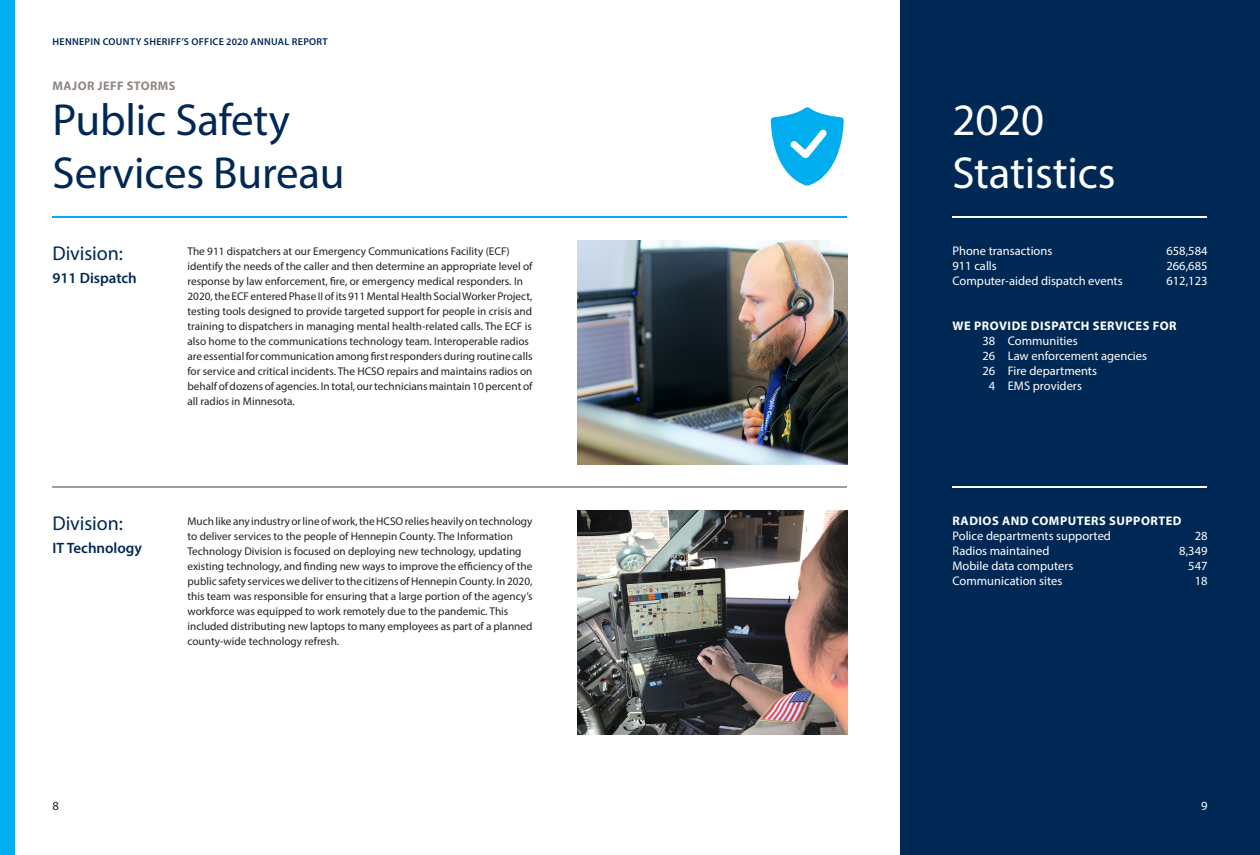
<style>
.page{position:relative;width:1260px;height:855px;background:#fff}
.page>*{position:absolute;margin:0;border:0;box-sizing:border-box;transform-origin:0 0}
.Intro_Large_Text{font:45px/52.5px "Myriad Pro";letter-spacing:-.005em;color:#002855}
.Intro_Large_Text-2{font:45px "Myriad Pro";letter-spacing:-.005em;color:#fff}
.Subhead{font:20px "Myriad Pro";letter-spacing:-.005em;color:#002855}
.Division_Name{font:600 15px "Myriad Pro";color:#002855}
.Stat{font:12.5px "Myriad Pro";color:#fff}
.Stat_Category{font:700 12.5px "Myriad Pro";letter-spacing:.04em;color:#fff}
.t1{font:700 12.5px "Myriad Pro";letter-spacing:.03em;color:#918883}
.Footer_Text{font:12.5px "Myriad Pro";color:#231f20}
.Footer_Text-2{font:12.5px "Myriad Pro";color:#fff}
.Division_Description{font:11.25px/15px "Myriad Pro";color:#231f20}
.Running_Head{font:600 10px "Myriad Pro";letter-spacing:.03em;color:#002855}
</style>
<div class="page">
<div style="left:900px;top:0;width:360px;height:855px;background:#002855"></div>
<hr style="left:52px;top:487px;width:795px;height:1px;background:#a39d99">
<hr style="left:952px;top:217px;width:255px;height:1px;background:#fff">
<hr style="left:952px;top:487px;width:255px;height:1px;background:#fff">
<img style="left:578px;top:240px;width:270px;height:225px">
<img style="left:578px;top:510px;width:270px;height:225px">
<hr style="left:52px;top:217px;width:795px;height:1px;background:#00aeef">
<svg style="left:771px;top:107px;width:73px;height:79px"></svg>
<div style="left:0;top:0;width:15px;height:855px;background:#00aeef"></div>
<p class="Running_Head" style="left:53px;top:35px;width:277px">HENNEPIN COUNTY SHERIFF’S OFFICE 2020 ANNUAL REPORT</p>
<h2 class="t1" style="left:53px;top:78px;width:124px">MAJOR JEFF STORMS</h2>
<p class="Intro_Large_Text" style="left:52px;top:93px;width:294px">Public Safety<br>Services Bureau</p>
<p class="Intro_Large_Text-2" style="left:952px;top:92px;width:93px">2020</p>
<p class="Intro_Large_Text-2" style="left:952px;top:145px;width:165px">Statistics</p>
<p class="Subhead" style="left:52px;top:241px;width:72px">Division:</p>
<p class="Division_Name" style="left:52px;top:268px;width:86px">911 Dispatch</p>
<p class="Division_Description" style="left:188px;top:244px;width:347px">The 911 dispatchers at our Emergency Communications Facility (ECF) identify the needs of the caller and then determine an appropriate level of response by law enforcement, fire, or emergency medical responders. In 2020, the ECF entered Phase II of its 911 Mental Health Social Worker Project, testing tools designed to provide targeted support for people in crisis and training to dispatchers in managing mental health-related calls. The ECF is also home to the communications technology team. Interoperable radios are essential for communication among first responders during routine calls for service and critical incidents. The HCSO repairs and maintains radios on behalf of dozens of agencies. In total, our technicians maintain 10 percent of all radios in Minnesota.</p>
<p class="Stat" style="left:952px;top:243px;width:101px">Phone transactions</p>
<p class="Stat" style="left:1166px;top:243px;width:43px">658,584</p>
<p class="Stat" style="left:952px;top:258px;width:46px">911 calls</p>
<p class="Stat" style="left:1166px;top:258px;width:43px">266,685</p>
<p class="Stat" style="left:952px;top:273px;width:172px">Computer-aided dispatch events</p>
<p class="Stat" style="left:1166px;top:273px;width:43px">612,123</p>
<p class="Stat_Category" style="left:953px;top:318px;width:226px">WE PROVIDE DISPATCH SERVICES FOR</p>
<p class="Stat" style="left:982px;top:333px;width:97px">38 Communities</p>
<p class="Stat" style="left:982px;top:348px;width:166px">26 Law enforcement agencies</p>
<p class="Stat" style="left:982px;top:363px;width:116px">26 Fire departments</p>
<p class="Stat" style="left:989px;top:378px;width:95px">4 EMS providers</p>
<p class="Subhead" style="left:52px;top:511px;width:72px">Division:</p>
<p class="Division_Name" style="left:52px;top:538px;width:91px">IT Technology</p>
<p class="Division_Description" style="left:188px;top:514px;width:347px">Much like any industry or line of work, the HCSO relies heavily on technology to deliver services to the people of Hennepin County. The Information Technology Division is focused on deploying new technology, updating existing technology, and finding new ways to improve the efficiency of the public safety services we deliver to the citizens of Hennepin County. In 2020, this team was responsible for ensuring that a large portion of the agency’s workforce was equipped to work remotely due to the pandemic. This included distributing new laptops to many employees as part of a planned county-wide technology refresh.</p>
<p class="Stat_Category" style="left:953px;top:513px;width:231px">RADIOS AND COMPUTERS SUPPORTED</p>
<p class="Stat" style="left:952px;top:528px;width:160px">Police departments supported</p>
<p class="Stat" style="left:1195px;top:528px;width:14px">28</p>
<p class="Stat" style="left:952px;top:543px;width:98px">Radios maintained</p>
<p class="Stat" style="left:1179px;top:543px;width:30px">8,349</p>
<p class="Stat" style="left:952px;top:558px;width:122px">Mobile data computers</p>
<p class="Stat" style="left:1188px;top:558px;width:21px">547</p>
<p class="Stat" style="left:952px;top:573px;width:111px">Communication sites</p>
<p class="Stat" style="left:1195px;top:573px;width:14px">18</p>
<p class="Footer_Text" style="left:52px;top:798px;width:8px">8</p>
<p class="Footer_Text-2" style="left:1201px;top:798px;width:8px">9</p>
</div>
